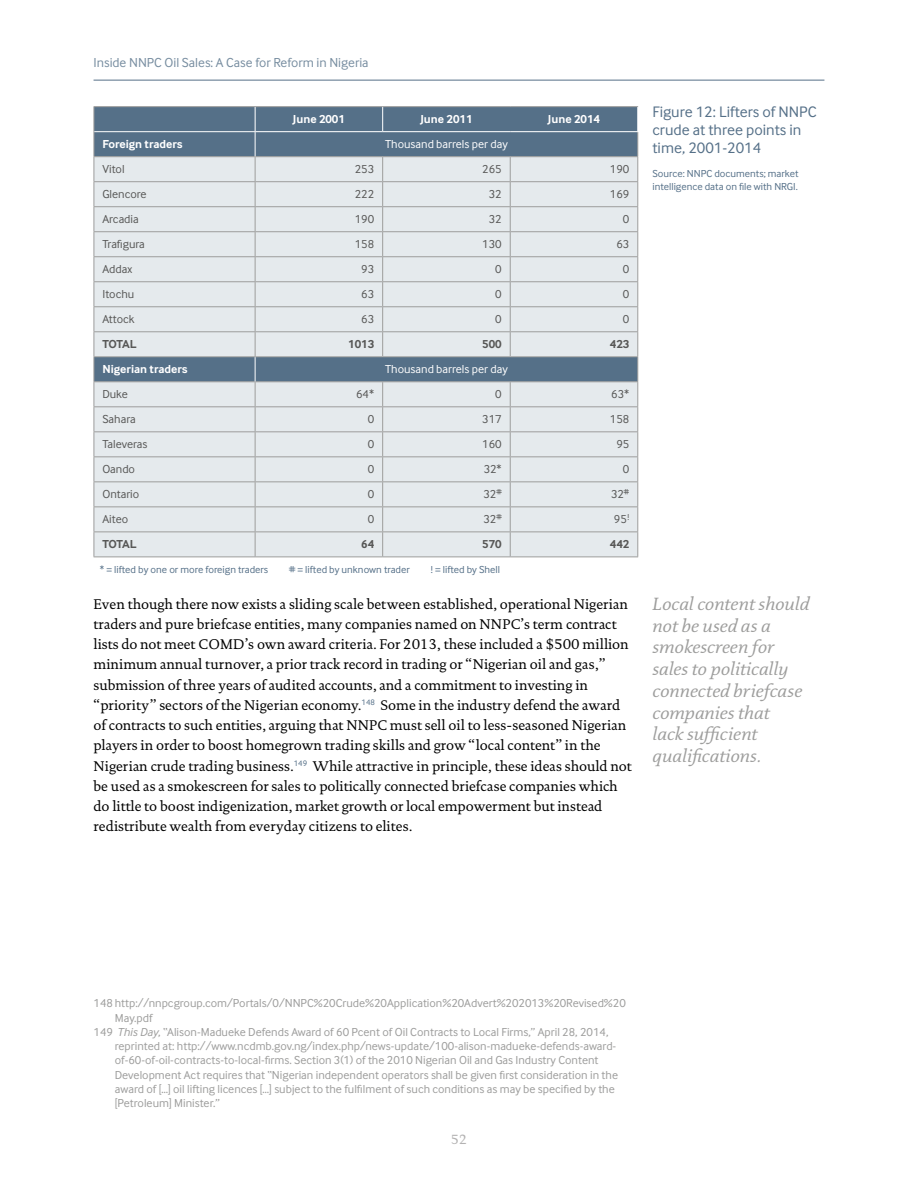
<style>
.page{position:relative;width:918px;height:1188px;background:#fff}
.page>*{position:absolute;margin:0;border:0;box-sizing:border-box;transform-origin:0 0}
.t1{font:italic 18px/21.8px "DTL Documenta T";color:#9d9d9c}
.t2{font:15.75px/18px "Inter Face";color:#557088}
.t3{font:14.25px/20.2px "DTL Documenta T";color:#000}
.t4{font:13.5px "Inter Face";color:#778da0}
.t5{font:13.5px "DTL Documenta T";color:#b3b2b2}
.t6{font:12px "Inter Face";color:#9d9d9c}
.t7{font:12px "Inter Face";color:#575756}
.t8{font:700 12px "Inter Face";color:#fff}
.t9{font:12px "Inter Face";color:#fff}
.t10{font:700 12px "Inter Face";color:#575756}
.t11{font:10.5px/13.5px "Inter Face";color:#557088}
.s1{font-style:italic}
</style>
<div class="page">
<hr style="left:94px;top:80px;width:730px;height:1px;background:#557088">
<div style="left:95px;top:107px;width:160px;height:49px;background:#557088"></div>
<svg style="left:95px;top:157px;width:160px;height:400px;background:#dbe1e5"></svg>
<hr style="left:94px;top:106px;width:161px;height:1px;background:#9d9d9c">
<hr style="left:255px;top:106px;width:128px;height:1px;background:#9d9d9c">
<hr style="left:383px;top:106px;width:127px;height:1px;background:#9d9d9c">
<hr style="left:510px;top:106px;width:128px;height:1px;background:#9d9d9c">
<hr style="left:383px;top:557px;width:127px;height:1px;background:#9d9d9c">
<hr style="left:510px;top:557px;width:128px;height:1px;background:#9d9d9c">
<hr style="left:94px;top:156px;width:161px;height:1px;background:#9d9d9c">
<hr style="left:94px;top:181px;width:161px;height:1px;background:#9d9d9c">
<hr style="left:94px;top:206px;width:161px;height:1px;background:#9d9d9c">
<hr style="left:94px;top:231px;width:161px;height:1px;background:#9d9d9c">
<hr style="left:94px;top:256px;width:161px;height:1px;background:#9d9d9c">
<hr style="left:94px;top:281px;width:161px;height:1px;background:#9d9d9c">
<hr style="left:94px;top:306px;width:161px;height:1px;background:#9d9d9c">
<hr style="left:94px;top:331px;width:161px;height:1px;background:#9d9d9c">
<hr style="left:94px;top:356px;width:161px;height:1px;background:#9d9d9c">
<hr style="left:94px;top:381px;width:161px;height:1px;background:#9d9d9c">
<hr style="left:94px;top:406px;width:161px;height:1px;background:#9d9d9c">
<hr style="left:94px;top:431px;width:161px;height:1px;background:#9d9d9c">
<hr style="left:94px;top:456px;width:161px;height:1px;background:#9d9d9c">
<hr style="left:94px;top:481px;width:161px;height:1px;background:#9d9d9c">
<hr style="left:94px;top:506px;width:161px;height:1px;background:#9d9d9c">
<hr style="left:94px;top:531px;width:161px;height:1px;background:#9d9d9c">
<svg style="left:94px;top:107px;width:1px;height:450px"></svg>
<hr style="left:94px;top:557px;width:161px;height:1px;background:#9d9d9c">
<hr style="left:255px;top:557px;width:128px;height:1px;background:#9d9d9c">
<hr style="left:94px;top:131px;width:161px;height:1px;background:#fff">
<svg style="left:255px;top:107px;width:383px;height:450px;background:#cad3d9"></svg>
<hr style="left:255px;top:131px;width:128px;height:1px;background:#fff">
<hr style="left:383px;top:131px;width:127px;height:1px;background:#fff">
<hr style="left:510px;top:131px;width:128px;height:1px;background:#fff">
<p class="t4" style="left:94px;top:55px;width:277px">Inside NNPC Oil Sales: A Case for Reform in Nigeria</p>
<p class="t8" style="left:293px;top:112px;width:54px">June 2001</p>
<p class="t8" style="left:420px;top:112px;width:54px">June 2011</p>
<p class="t8" style="left:548px;top:112px;width:54px">June 2014</p>
<p class="t8" style="left:102px;top:137px;width:82px">Foreign traders</p>
<p class="t9" style="left:385px;top:137px;width:124px">Thousand barrels per day</p>
<p class="t7" style="left:102px;top:162px;width:24px">Vitol</p>
<p class="t7" style="left:355px;top:162px;width:21px">253</p>
<p class="t7" style="left:482px;top:162px;width:21px">265</p>
<p class="t7" style="left:610px;top:162px;width:21px">190</p>
<p class="t7" style="left:102px;top:187px;width:46px">Glencore</p>
<p class="t7" style="left:355px;top:187px;width:21px">222</p>
<p class="t7" style="left:489px;top:187px;width:14px">32</p>
<p class="t7" style="left:610px;top:187px;width:21px">169</p>
<p class="t7" style="left:102px;top:212px;width:38px">Arcadia</p>
<p class="t7" style="left:355px;top:212px;width:21px">190</p>
<p class="t7" style="left:489px;top:212px;width:14px">32</p>
<p class="t7" style="left:623px;top:212px;width:8px">0</p>
<p class="t7" style="left:102px;top:237px;width:44px">Trafigura</p>
<p class="t7" style="left:355px;top:237px;width:21px">158</p>
<p class="t7" style="left:482px;top:237px;width:21px">130</p>
<p class="t7" style="left:616px;top:237px;width:14px">63</p>
<p class="t7" style="left:102px;top:262px;width:31px">Addax</p>
<p class="t7" style="left:361px;top:262px;width:14px">93</p>
<p class="t7" style="left:495px;top:262px;width:8px">0</p>
<p class="t7" style="left:623px;top:262px;width:8px">0</p>
<p class="t7" style="left:102px;top:287px;width:33px">Itochu</p>
<p class="t7" style="left:361px;top:287px;width:14px">63</p>
<p class="t7" style="left:495px;top:287px;width:8px">0</p>
<p class="t7" style="left:623px;top:287px;width:8px">0</p>
<p class="t7" style="left:102px;top:312px;width:34px">Attock</p>
<p class="t7" style="left:361px;top:312px;width:14px">63</p>
<p class="t7" style="left:495px;top:312px;width:8px">0</p>
<p class="t7" style="left:623px;top:312px;width:8px">0</p>
<p class="t10" style="left:102px;top:337px;width:36px">TOTAL</p>
<p class="t10" style="left:348px;top:337px;width:27px">1013</p>
<p class="t10" style="left:482px;top:337px;width:21px">500</p>
<p class="t10" style="left:610px;top:337px;width:21px">423</p>
<p class="t8" style="left:102px;top:362px;width:87px">Nigerian traders</p>
<p class="t9" style="left:385px;top:362px;width:124px">Thousand barrels per day</p>
<p class="t7" style="left:102px;top:387px;width:27px">Duke</p>
<p class="t7" style="left:356px;top:387px;width:20px">64*</p>
<p class="t7" style="left:495px;top:387px;width:8px">0</p>
<p class="t7" style="left:611px;top:387px;width:20px">63*</p>
<p class="t7" style="left:102px;top:412px;width:35px">Sahara</p>
<p class="t7" style="left:368px;top:412px;width:8px">0</p>
<p class="t7" style="left:482px;top:412px;width:21px">317</p>
<p class="t7" style="left:610px;top:412px;width:21px">158</p>
<p class="t7" style="left:102px;top:437px;width:47px">Taleveras</p>
<p class="t7" style="left:368px;top:437px;width:8px">0</p>
<p class="t7" style="left:482px;top:437px;width:21px">160</p>
<p class="t7" style="left:616px;top:437px;width:14px">95</p>
<p class="t7" style="left:102px;top:463px;width:34px">Oando</p>
<p class="t7" style="left:368px;top:463px;width:8px">0</p>
<p class="t7" style="left:484px;top:463px;width:20px">32*</p>
<p class="t7" style="left:623px;top:463px;width:8px">0</p>
<p class="t7" style="left:102px;top:488px;width:38px">Ontario</p>
<p class="t7" style="left:368px;top:488px;width:8px">0</p>
<p class="t7" style="left:483px;top:488px;width:20px">32<sup>#</sup></p>
<p class="t7" style="left:611px;top:488px;width:20px">32<sup>#</sup></p>
<p class="t7" style="left:102px;top:513px;width:27px">Aiteo</p>
<p class="t7" style="left:368px;top:513px;width:8px">0</p>
<p class="t7" style="left:483px;top:513px;width:20px">32<sup>#</sup></p>
<p class="t7" style="left:614px;top:513px;width:17px">95<sup>!</sup></p>
<p class="t10" style="left:102px;top:537px;width:36px">TOTAL</p>
<p class="t10" style="left:361px;top:537px;width:14px">64</p>
<p class="t10" style="left:482px;top:537px;width:21px">570</p>
<p class="t10" style="left:610px;top:537px;width:21px">442</p>
<p class="t11" style="left:100px;top:563px;width:170px">* = lifted by one or more foreign traders</p>
<p class="t11" style="left:289px;top:563px;width:122px"># = lifted by unknown trader</p>
<p class="t11" style="left:431px;top:563px;width:71px">! = lifted by Shell</p>
<p class="t3" style="left:94px;top:594px;width:540px">Even though there now exists a sliding scale between established, operational Nigerian traders and pure briefcase entities, many companies named on NNPC’s term contract lists do not meet COMD’s own award criteria. For 2013, these included a $500 million minimum annual turnover, a prior track record in trading or “Nigerian oil and gas,” submission of three years of audited accounts, and a commitment to investing in “priority” sectors of the Nigerian economy.<sup>148</sup> Some in the industry defend the award of contracts to such entities, arguing that NNPC must sell oil to less-seasoned Nigerian players in order to boost homegrown trading skills and grow “local content” in the Nigerian crude trading business.<sup>149</sup> While attractive in principle, these ideas should not be used as a smokescreen for sales to politically connected briefcase companies which do little to boost indigenization, market growth or local empowerment but instead redistribute wealth from everyday citizens to elites.</p>
<p class="t2" style="left:652px;top:102px;width:166px">Figure 12: Lifters of NNPC crude at three points in time, 2001-2014</p>
<p class="t11" style="left:652px;top:167px;width:148px">Source: NNPC documents; market intelligence data on file with NRGI.</p>
<p class="t1" style="left:652px;top:593px;width:158px">Local content should not be used as a smokescreen for sales to politically connected briefcase companies that<br>lack sufficient qualifications.</p>
<p class="t6" style="left:94px;top:997px;width:534px">148 http://nnpcgroup.com/Portals/0/NNPC%20Crude%20Application%20Advert%202013%20Revised%20</p>
<p class="t6" style="left:115px;top:1011px;width:39px">May.pdf</p>
<p class="t6" style="left:94px;top:1025px;width:516px">149 <span class="s1">This Day</span>, “Alison-Madueke Defends Award of 60 Pcent of Oil Contracts to Local Firms,” April 28, 2014,</p>
<p class="t6" style="left:115px;top:1039px;width:503px">reprinted at: http://www.ncdmb.gov.ng/index.php/news-update/100-alison-madueke-defends-award-</p>
<p class="t6" style="left:115px;top:1054px;width:485px">of-60-of-oil-contracts-to-local-firms. Section 3(1) of the 2010 Nigerian Oil and Gas Industry Content</p>
<p class="t6" style="left:115px;top:1068px;width:505px">Development Act requires that “Nigerian independent operators shall be given first consideration in the</p>
<p class="t6" style="left:115px;top:1082px;width:502px">award of […] oil lifting licences […] subject to the fulfilment of such conditions as may be specified by the</p>
<p class="t6" style="left:115px;top:1096px;width:107px">[Petroleum] Minister.”</p>
<p class="t5" style="left:451px;top:1131px;width:18px">52</p>
</div>
